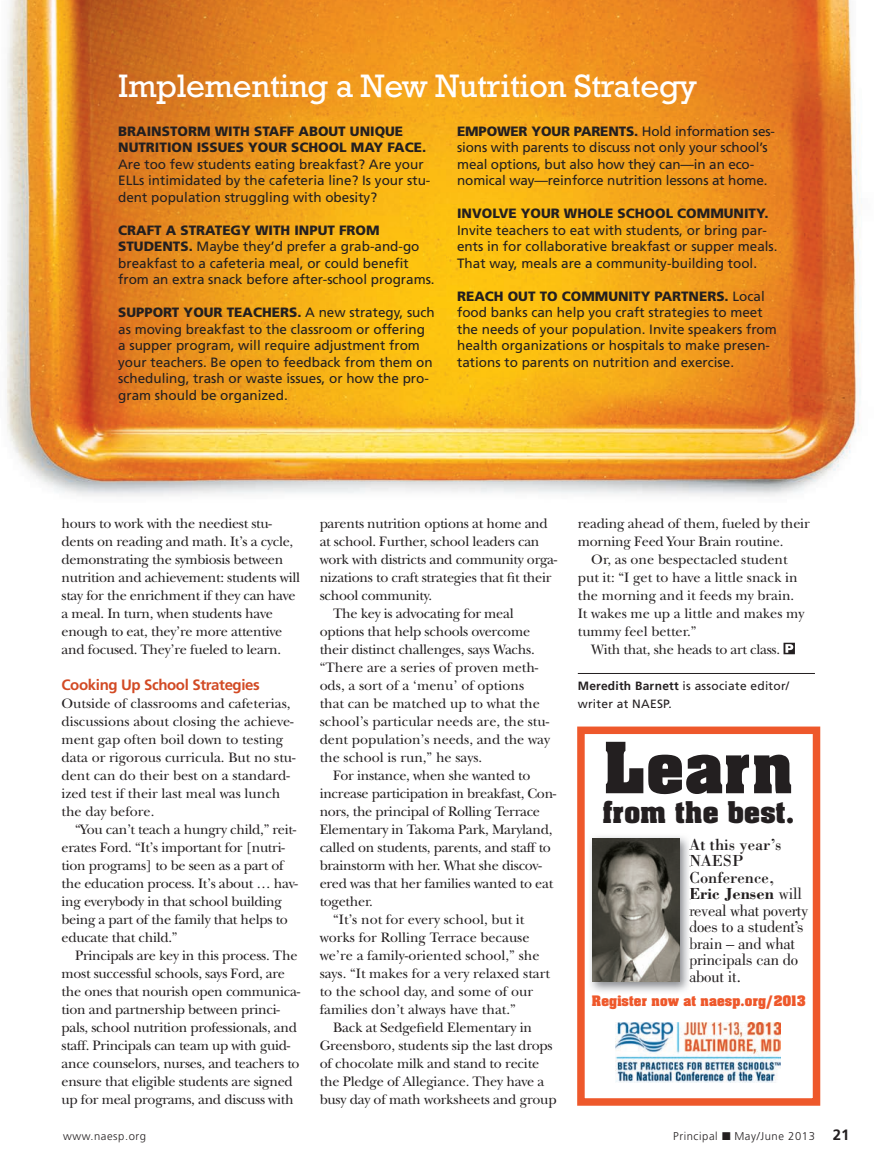
<style>
.page{position:relative;width:878px;height:1175px;background:#fff}
.page>*{position:absolute;margin:0;border:0;box-sizing:border-box;transform-origin:0 0}
.t1{font:700 60px "Aachen";letter-spacing:.02em;color:#231f20}
.t2{font:33px "Rockwell";letter-spacing:-.01em;color:#fff}
.t3{font:700 25.5px "Aachen";letter-spacing:.01em;color:#231f20}
.t4{font:16.5px/16.5px "Bodoni Std";letter-spacing:-.01em;color:#231f20}
.t5{font:700 15px "Frutiger";letter-spacing:-.025em;color:#d24a24}
.t6{font:14.25px/18px "New Baskerville";letter-spacing:-.02em;color:#231f20}
.t7{font:14.25px/18px "New Baskerville";color:#231f20}
.t8{font:13.5px/16.5px "Frutiger";color:#231f20}
.t9{font:900 13.5px/16.5px "Frutiger";color:#231f20}
.t10{font:700 12.3px "Aachen Std";letter-spacing:.01em;color:#ee582b}
.t11{font:12px/18px "Frutiger";letter-spacing:.02em;color:#231f20}
.t12{font:300 11.25px "Frutiger";letter-spacing:.05em;color:#231f20}
.s1{font-weight:900}
.s2{font-weight:700}
.s3{font-style:inherit}
.s4{font-weight:700;font-size:15px}
</style>
<div class="page">
<img style="left:7px;top:0;width:855px;height:497px">
<hr style="left:578px;top:673px;width:236px;height:1px;background:#231f20">
<svg style="left:783px;top:642px;width:11px;height:12px"></svg>
<div style="left:577px;top:726px;width:243px;height:379px;border:8px solid #ee582b"></div>
<img style="left:616px;top:1022px;width:164px;height:60px">
<img style="left:590px;top:836px;width:99px;height:156px">
<svg style="left:689px;top:849px;width:1px;height:133px"></svg>
<img style="left:592px;top:838px;width:87px;height:143px">
<h2 class="t2" style="left:118px;top:67px;width:580px">Implementing a New Nutrition Strategy</h2>
<p class="t9" style="left:118px;top:123px;width:309px">BRAINSTORM WITH STAFF ABOUT UNIQUE<br>NUTRITION ISSUES YOUR SCHOOL MAY FACE.</p>
<p class="t8" style="left:118px;top:156px;width:314px">Are too few students eating breakfast? Are your<br>ELLs intimidated by the cafeteria line? Is your stu&shy;dent population struggling with obesity?</p>
<p class="t8" style="left:118px;top:222px;width:318px"><span class="s1">CRAFT A STRATEGY WITH INPUT FROM STUDENTS.</span> Maybe they’d prefer a grab-and-go breakfast to a cafeteria meal, or could benefit from an extra snack before after-school programs.</p>
<p class="t8" style="left:118px;top:304px;width:318px"><span class="s1">SUPPORT YOUR TEACHERS.</span> A new strategy, such as moving breakfast to the classroom or offering a supper program, will require adjustment from your teachers. Be open to feedback from them on scheduling, trash or waste issues, or how the pro&shy;gram should be organized.</p>
<p class="t8" style="left:457px;top:123px;width:319px"><span class="s1">EMPOWER YOUR PARENTS.</span> Hold information ses&shy;sions with parents to discuss not only your school’s meal options, but also how they can—in an eco&shy;nomical way—reinforce nutrition lessons at home.</p>
<p class="t9" style="left:457px;top:205px;width:313px">INVOLVE YOUR WHOLE SCHOOL COMMUNITY.</p>
<p class="t8" style="left:457px;top:222px;width:322px">Invite teachers to eat with students, or bring par&shy;ents in for collaborative breakfast or supper meals.<br>That way, meals are a community-building tool.</p>
<p class="t8" style="left:457px;top:288px;width:321px"><span class="s1">REACH OUT TO COMMUNITY PARTNERS.</span> Local food banks can help you craft strategies to meet the needs of your population. Invite speakers from health organizations or hospitals to make presen&shy;tations to parents on nutrition and exercise.</p>
<p class="t6" style="left:62px;top:514px;width:240px">hours to work with the neediest stu&shy;dents on reading and math. It’s a cycle, demonstrating the symbiosis between nutrition and achievement: students will stay for the enrichment if they can have a meal. In turn, when students have enough to eat, they’re more attentive and focused. They’re fueled to learn.</p>
<p class="t5" style="left:62px;top:676px;width:200px">Cooking Up School Strategies</p>
<p class="t7" style="left:62px;top:694px;width:235px">Outside of classrooms and cafeterias, discussions about closing the achieve&shy;ment gap often boil down to testing data or rigorous curricula. But no stu&shy;dent can do their best on a standard&shy;ized test if their last meal was lunch the day before.</p>
<p class="t6" style="left:62px;top:820px;width:238px;text-indent:13px">“You can’t teach a hungry child,” reit&shy;erates Ford. “It’s important for [nutri&shy;tion programs] to be seen as a part of the education process. It’s about … hav&shy;ing everybody in that school building being a part of the family that helps to educate that child.”</p>
<p class="t6" style="left:62px;top:946px;width:240px;text-indent:13px">Principals are key in this process. The most successful schools, says Ford, are the ones that nourish open communica&shy;tion and partnership between princi&shy;pals, school nutrition professionals, and staff. Principals can team up with guid&shy;ance counselors, nurses, and teachers to ensure that eligible students are signed up for meal programs, and discuss with</p>
<p class="t6" style="left:320px;top:514px;width:229px">parents nutrition options at home and</p>
<p class="t6" style="left:320px;top:532px;width:221px">at school. Further, school leaders can</p>
<p class="t6" style="left:320px;top:550px;width:239px">work with districts and community orga-</p>
<p class="t6" style="left:320px;top:568px;width:233px">nizations to craft strategies that fit their</p>
<p class="t6" style="left:320px;top:586px;width:114px">school community.</p>
<p class="t6" style="left:333px;top:604px;width:182px">The key is advocating for meal</p>
<p class="t6" style="left:320px;top:622px;width:212px">options that help schools overcome</p>
<p class="t6" style="left:320px;top:640px;width:216px">their distinct challenges, says Wachs.</p>
<p class="t7" style="left:320px;top:658px;width:220px">“There are a series of proven meth-</p>
<p class="t7" style="left:320px;top:676px;width:206px">ods, a sort of a ‘menu’ of options</p>
<p class="t7" style="left:320px;top:694px;width:222px">that can be matched up to what the</p>
<p class="t7" style="left:320px;top:712px;width:231px">school’s particular needs are, the stu-</p>
<p class="t7" style="left:320px;top:730px;width:232px">dent population’s needs, and the way</p>
<p class="t7" style="left:320px;top:748px;width:164px">the school is run,” he says.</p>
<p class="t6" style="left:333px;top:766px;width:199px">For instance, when she wanted to</p>
<p class="t6" style="left:320px;top:784px;width:238px">increase participation in breakfast, Con-</p>
<p class="t6" style="left:320px;top:802px;width:222px">nors, the principal of Rolling Terrace</p>
<p class="t6" style="left:320px;top:820px;width:234px">Elementary in Takoma Park, Maryland,</p>
<p class="t6" style="left:320px;top:838px;width:233px">called on students, parents, and staff to</p>
<p class="t6" style="left:320px;top:856px;width:223px">brainstorm with her. What she discov-</p>
<p class="t6" style="left:320px;top:874px;width:235px">ered was that her families wanted to eat</p>
<p class="t6" style="left:320px;top:892px;width:55px">together.</p>
<p class="t7" style="left:333px;top:910px;width:193px">“It’s not for every school, but it</p>
<p class="t7" style="left:320px;top:928px;width:211px">works for Rolling Terrace because</p>
<p class="t7" style="left:320px;top:946px;width:221px">we’re a family-oriented school,” she</p>
<p class="t7" style="left:320px;top:964px;width:232px">says. “It makes for a very relaxed start</p>
<p class="t7" style="left:320px;top:982px;width:215px">to the school day, and some of our</p>
<p class="t7" style="left:320px;top:1000px;width:198px">families don’t always have that.”</p>
<p class="t6" style="left:333px;top:1018px;width:200px">Back at Sedgefield Elementary in</p>
<p class="t6" style="left:319px;top:1036px;width:234px">Greensboro, students sip the last drops</p>
<p class="t6" style="left:319px;top:1054px;width:221px">of chocolate milk and stand to recite</p>
<p class="t6" style="left:319px;top:1072px;width:226px">the Pledge of Allegiance. They have a</p>
<p class="t6" style="left:319px;top:1090px;width:238px">busy day of math worksheets and group</p>
<p class="t6" style="left:578px;top:514px;width:233px">reading ahead of them, fueled by their</p>
<p class="t6" style="left:578px;top:532px;width:207px">morning Feed Your Brain routine.</p>
<p class="t7" style="left:591px;top:550px;width:198px">Or, as one bespectacled student</p>
<p class="t7" style="left:578px;top:568px;width:221px">put it: “I get to have a little snack in</p>
<p class="t7" style="left:578px;top:586px;width:218px">the morning and it feeds my brain.</p>
<p class="t7" style="left:578px;top:604px;width:228px">It wakes me up a little and makes my</p>
<p class="t7" style="left:578px;top:622px;width:120px">tummy feel better.”</p>
<p class="t6" style="left:591px;top:640px;width:190px">With that, she heads to art class.</p>
<p class="t11" style="left:578px;top:677px;width:213px"><span class="s2">Meredith Barnett</span> is associate editor/ writer at NAESP.</p>
<h1 class="t1" style="left:604px;top:741px;width:190px">Learn</h1>
<h3 class="t3" style="left:603px;top:801px;width:193px">from the best.</h3>
<p class="t4" style="left:689px;top:836px;width:121px"><span class="s3">At this year’s<br>NAESP<br>Conference,<br></span><span class="s2">Eric Jensen</span> will reveal what poverty does to a student’s brain – and what principals can do about it.</p>
<p class="t10" style="left:592px;top:994px;width:215px">Register now at naesp.org/2013</p>
<p class="t12" style="left:63px;top:1130px;width:85px">www.naesp.org</p>
<p class="t12" style="left:673px;top:1130px;width:178px">Principal ■ May/June 2013 <span class="s4">21</span></p>
</div>
